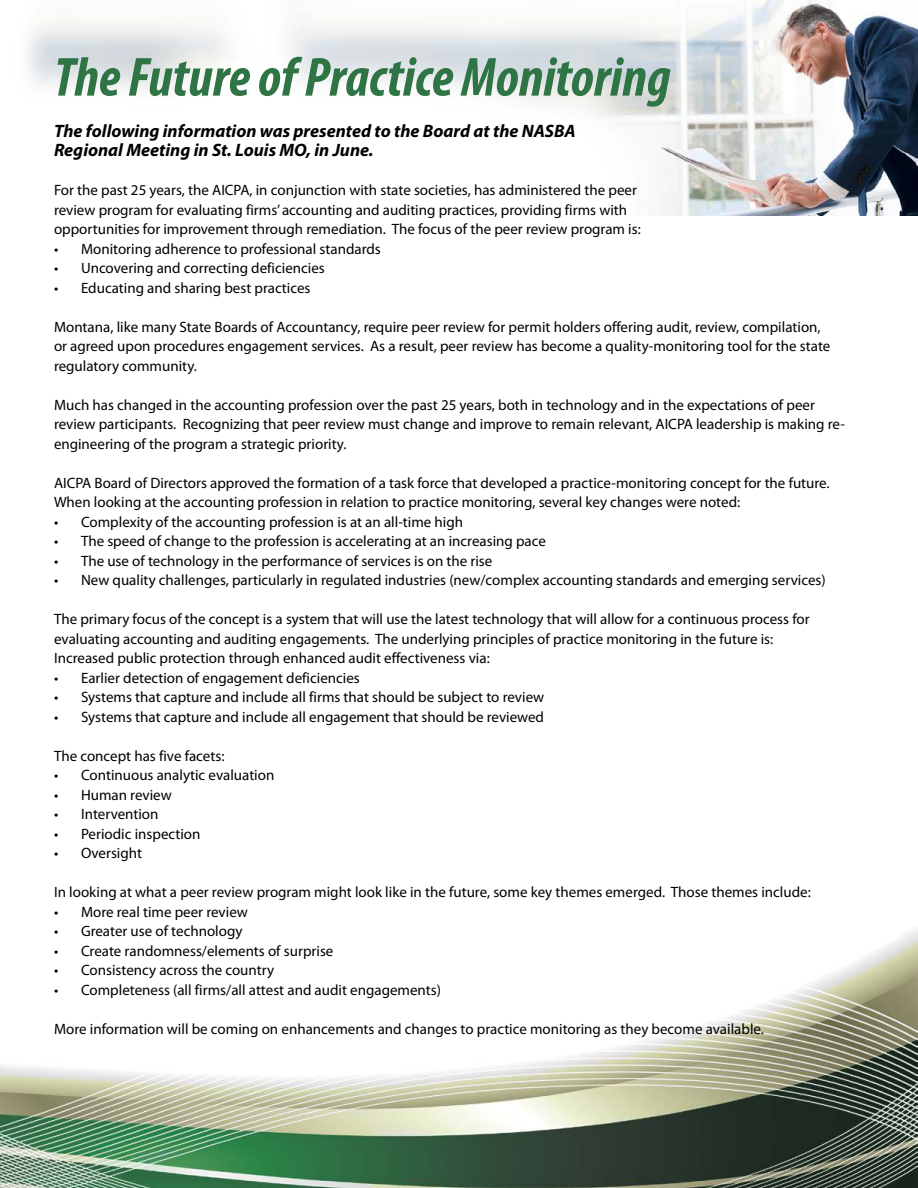
<style>
.page{position:relative;width:918px;height:1188px;background:#fff}
.page>*{position:absolute;margin:0;border:0;box-sizing:border-box;transform-origin:0 0}
.t1{font:italic 700 condensed 55.5px "Myriad Pro";color:#2e7444}
.t2{font:italic 700 18px/19.5px "Myriad Pro";color:#000}
.t3{font:15px/19.5px "Myriad Pro";color:#000}
</style>
<div class="page">
<img style="left:27px;top:0;width:891px;height:216px">
<img style="left:0;top:929px;width:918px;height:259px">
<h1 class="t1" style="left:54px;top:43px;width:618px">The Future of Practice Monitoring</h1>
<p class="t2" style="left:54px;top:120px;width:523px">The following information was presented to the Board at the NASBA<br>Regional Meeting in St. Louis MO, in June.</p>
<p class="t3" style="left:54px;top:180px;width:588px">For the past 25 years, the AICPA, in conjunction with state societies, has administered the peer review program for evaluating firms’ accounting and auditing practices, providing firms with opportunities for improvement through remediation. The focus of the peer review program is:</p>
<p class="t3" style="left:54px;top:239px;width:328px">• Monitoring adherence to professional standards</p>
<p class="t3" style="left:54px;top:258px;width:272px">• Uncovering and correcting deficiencies</p>
<p class="t3" style="left:54px;top:278px;width:258px">• Educating and sharing best practices</p>
<p class="t3" style="left:54px;top:317px;width:778px">Montana, like many State Boards of Accountancy, require peer review for permit holders offering audit, review, compilation, or agreed upon procedures engagement services. As a result, peer review has become a quality-monitoring tool for the state regulatory community.</p>
<p class="t3" style="left:54px;top:395px;width:793px">Much has changed in the accounting profession over the past 25 years, both in technology and in the expectations of peer review participants. Recognizing that peer review must change and improve to remain relevant, AICPA leadership is making re&shy;engineering of the program a strategic priority.</p>
<p class="t3" style="left:54px;top:473px;width:777px">AICPA Board of Directors approved the formation of a task force that developed a practice-monitoring concept for the future.<br>When looking at the accounting profession in relation to practice monitoring, several key changes were noted:</p>
<p class="t3" style="left:54px;top:512px;width:411px">• Complexity of the accounting profession is at an all-time high</p>
<p class="t3" style="left:54px;top:531px;width:494px">• The speed of change to the profession is accelerating at an increasing pace</p>
<p class="t3" style="left:54px;top:551px;width:440px">• The use of technology in the performance of services is on the rise</p>
<p class="t3" style="left:54px;top:570px;width:773px">• New quality challenges, particularly in regulated industries (new/complex accounting standards and emerging services)</p>
<p class="t3" style="left:54px;top:609px;width:757px">The primary focus of the concept is a system that will use the latest technology that will allow for a continuous process for evaluating accounting and auditing engagements. The underlying principles of practice monitoring in the future is:<br>Increased public protection through enhanced audit effectiveness via:</p>
<p class="t3" style="left:54px;top:668px;width:307px">• Earlier detection of engagement deficiencies</p>
<p class="t3" style="left:54px;top:687px;width:492px">• Systems that capture and include all firms that should be subject to review</p>
<p class="t3" style="left:54px;top:707px;width:492px">• Systems that capture and include all engagement that should be reviewed</p>
<p class="t3" style="left:54px;top:746px;width:172px">The concept has five facets:</p>
<p class="t3" style="left:54px;top:765px;width:222px">• Continuous analytic evaluation</p>
<p class="t3" style="left:54px;top:785px;width:119px">• Human review</p>
<p class="t3" style="left:54px;top:804px;width:106px">• Intervention</p>
<p class="t3" style="left:54px;top:824px;width:148px">• Periodic inspection</p>
<p class="t3" style="left:54px;top:843px;width:90px">• Oversight</p>
<p class="t3" style="left:54px;top:882px;width:758px">In looking at what a peer review program might look like in the future, some key themes emerged. Those themes include:</p>
<p class="t3" style="left:54px;top:902px;width:195px">• More real time peer review</p>
<p class="t3" style="left:54px;top:921px;width:190px">• Greater use of technology</p>
<p class="t3" style="left:54px;top:941px;width:281px">• Create randomness/elements of surprise</p>
<p class="t3" style="left:54px;top:960px;width:222px">• Consistency across the country</p>
<p class="t3" style="left:54px;top:980px;width:389px">• Completeness (all firms/all attest and audit engagements)</p>
<p class="t3" style="left:54px;top:1019px;width:712px">More information will be coming on enhancements and changes to practice monitoring as they become available.</p>
</div>
